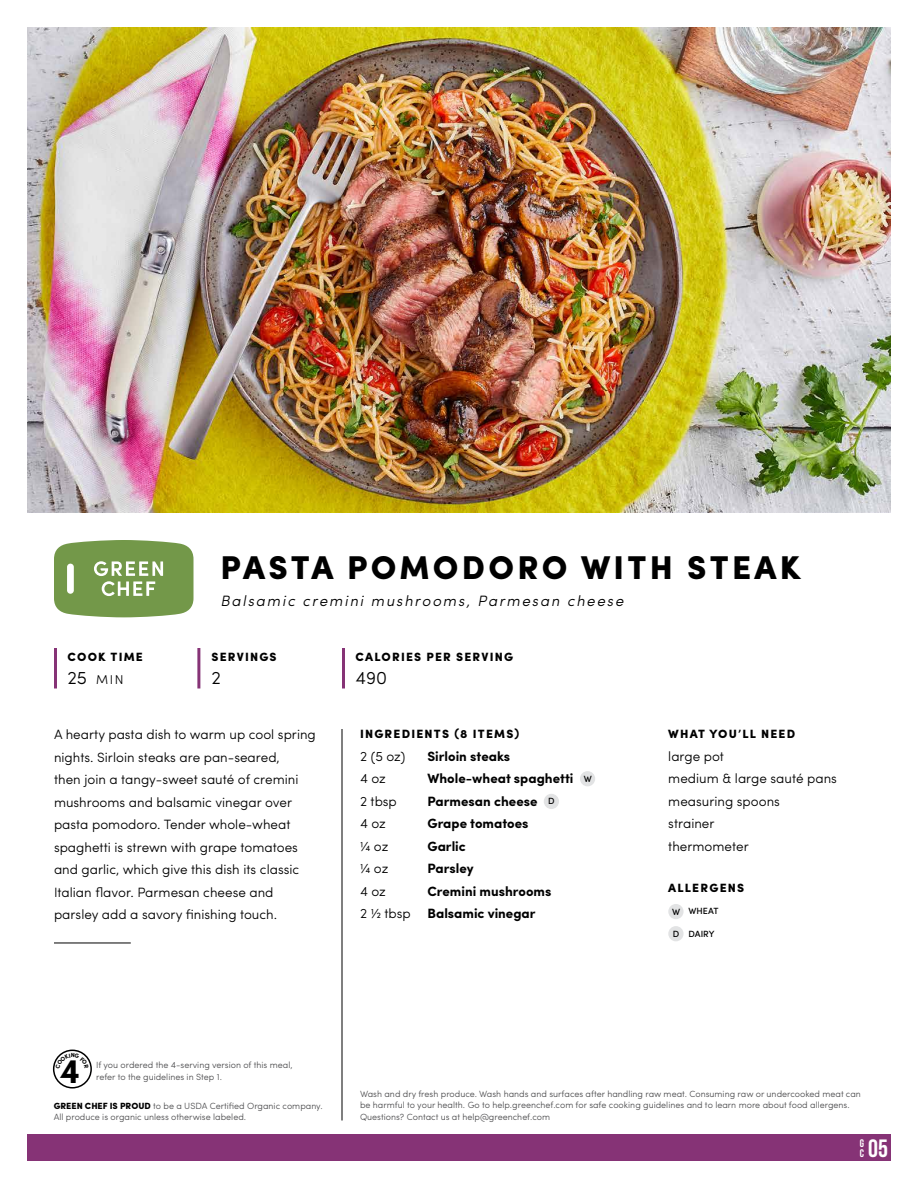
<style>
.page{position:relative;width:918px;height:1188px;background:#fff}
.page>*{position:absolute;margin:0;border:0;box-sizing:border-box;transform-origin:0 0}
.t1{font:700 34.5px "Sofia Pro";color:#000}
.t2{font:900 33px "Sofia Pro";letter-spacing:.1em;color:#000}
.t3{font:25.05px "Bebas Neue";color:#fff}
.t4{font:300 18px "Sofia Pro";color:#000}
.t5{font:italic 300 15px "Sofia Pro";letter-spacing:.12em;color:#000}
.t6{font:300 13.5px/22.5px "Sofia Pro";color:#000}
.t7{font:700 13.5px/22.5px "Sofia Pro";color:#000}
.t8{font:300 12.75px "Sofia Pro";color:#000}
.t9{font:900 12px "Sofia Pro";letter-spacing:.1em;color:#000}
.t10{font:10.95px/9.8px "Bebas Neue";color:#fff}
.t11{font:300 9px/12px "Sofia Pro";color:#4d4d4f}
.t12{font:500 9px "Sofia Pro";color:#000}
.s1{font-weight:300}
.s2{font-weight:900;color:#000}
</style>
<div class="page">
<svg style="left:54px;top:540px;width:140px;height:77px"></svg>
<hr style="left:54px;top:648px;width:3px;height:40px;background:#863376">
<hr style="left:197px;top:648px;width:3px;height:40px;background:#863376">
<hr style="left:342px;top:648px;width:3px;height:40px;background:#863376">
<div style="left:27px;top:1134px;width:864px;height:27px;background:#863376"></div>
<hr style="left:342px;top:729px;width:1px;height:391px;background:#000">
<hr style="left:54px;top:943px;width:77px;height:1px;background:#000">
<img style="left:27px;top:27px;width:864px;height:486px">
<div style="left:668px;top:904px;width:16px;height:15px;background:#e2e3e4;border-radius:50%"></div>
<div style="left:668px;top:926px;width:16px;height:15px;background:#e2e3e4;border-radius:50%"></div>
<div style="left:544px;top:794px;width:15px;height:15px;background:#e2e3e4;border-radius:50%"></div>
<div style="left:580px;top:771px;width:15px;height:15px;background:#e2e3e4;border-radius:50%"></div>
<div style="left:53px;top:1050px;width:39px;height:39px;border:2px solid #000;border-radius:50%"></div>
<svg style="left:56px;top:1053px;width:33px;height:12px"></svg>
<h3 class="t9" style="left:68px;top:648px;width:77px">COOK TIME</h3>
<h3 class="t4" style="left:68px;top:664px;width:21px">25</h3>
<h3 class="t8" style="left:96px;top:670px;width:29px">MIN</h3>
<h2 class="t2" style="left:220px;top:542px;width:582px">PASTA POMODORO WITH STEAK</h2>
<h3 class="t5" style="left:220px;top:590px;width:404px">Balsamic cremini mushrooms, Parmesan cheese</h3>
<h3 class="t9" style="left:211px;top:648px;width:67px">SERVINGS</h3>
<h3 class="t4" style="left:211px;top:664px;width:11px">2</h3>
<h3 class="t9" style="left:355px;top:648px;width:159px">CALORIES PER SERVING</h3>
<h3 class="t4" style="left:355px;top:664px;width:33px">490</h3>
<p class="t6" style="left:54px;top:722px;width:263px">A hearty pasta dish to warm up cool spring nights. Sirloin steaks are pan-seared,<br>then join a tangy-sweet sauté of cremini mushrooms and balsamic vinegar over pasta pomodoro. Tender whole-wheat spaghetti is strewn with grape tomatoes and garlic, which give this dish its classic Italian flavor. Parmesan cheese and parsley add a savory finishing touch.</p>
<h3 class="t9" style="left:360px;top:724px;width:161px">INGREDIENTS (8 ITEMS)</h3>
<h3 class="t6" style="left:360px;top:744px;width:47px">2 (5 oz)</h3>
<h3 class="t7" style="left:428px;top:744px;width:84px">Sirloin steaks</h3>
<h3 class="t6" style="left:360px;top:766px;width:28px">4 oz</h3>
<h3 class="t7" style="left:428px;top:766px;width:148px">Whole-wheat spaghetti</h3>
<h3 class="t6" style="left:360px;top:789px;width:38px">2 tbsp</h3>
<h3 class="t7" style="left:428px;top:789px;width:111px">Parmesan cheese</h3>
<h3 class="t6" style="left:360px;top:811px;width:28px">4 oz</h3>
<h3 class="t7" style="left:428px;top:811px;width:102px">Grape tomatoes</h3>
<h3 class="t6" style="left:360px;top:834px;width:30px">¼ oz</h3>
<h3 class="t7" style="left:428px;top:834px;width:40px">Garlic</h3>
<h3 class="t6" style="left:360px;top:856px;width:30px">¼ oz</h3>
<h3 class="t7" style="left:428px;top:856px;width:48px">Parsley</h3>
<h3 class="t6" style="left:360px;top:879px;width:28px">4 oz</h3>
<p class="t12" style="left:548px;top:795px;width:8px">D</p>
<h3 class="t7" style="left:360px;top:879px;width:193px;text-indent:68px">Cremini mushrooms<br><span class="s1">2 ½ tbsp</span> Balsamic vinegar</h3>
<p class="t12" style="left:584px;top:772px;width:10px">W</p>
<h3 class="t9" style="left:668px;top:724px;width:128px">WHAT YOU’LL NEED</h3>
<h3 class="t6" style="left:668px;top:744px;width:170px">large pot<br>medium &amp; large sauté pans measuring spoons<br>strainer<br>thermometer</h3>
<h3 class="t9" style="left:668px;top:878px;width:77px">ALLERGENS</h3>
<p class="t12" style="left:689px;top:905px;width:32px">WHEAT</p>
<p class="t12" style="left:689px;top:927px;width:27px">DAIRY</p>
<p class="t12" style="left:672px;top:905px;width:10px">W</p>
<p class="t12" style="left:673px;top:927px;width:8px">D</p>
<h1 class="t1" style="left:60px;top:1045px;width:22px">4</h1>
<p class="t11" style="left:96px;top:1058px;width:198px">If you ordered the 4-serving version of this meal, refer to the guidelines in Step 1.</p>
<p class="t11" style="left:54px;top:1099px;width:271px"><span class="s2">GREEN CHEF IS PROUD</span> to be a USDA Certified Organic company.<br>All produce is organic unless otherwise labeled.</p>
<p class="t11" style="left:360px;top:1087px;width:502px">Wash and dry fresh produce. Wash hands and surfaces after handling raw meat. Consuming raw or undercooked meat can be harmful to your health. Go to help.greenchef.com for safe cooking guidelines and to learn more about food allergens.<br>Questions? Contact us at help@greenchef.com</p>
<p class="t10" style="left:860px;top:1138px;width:6px">G<br>C</p>
<h3 class="t3" style="left:868px;top:1134px;width:21px">05</h3>
</div>
